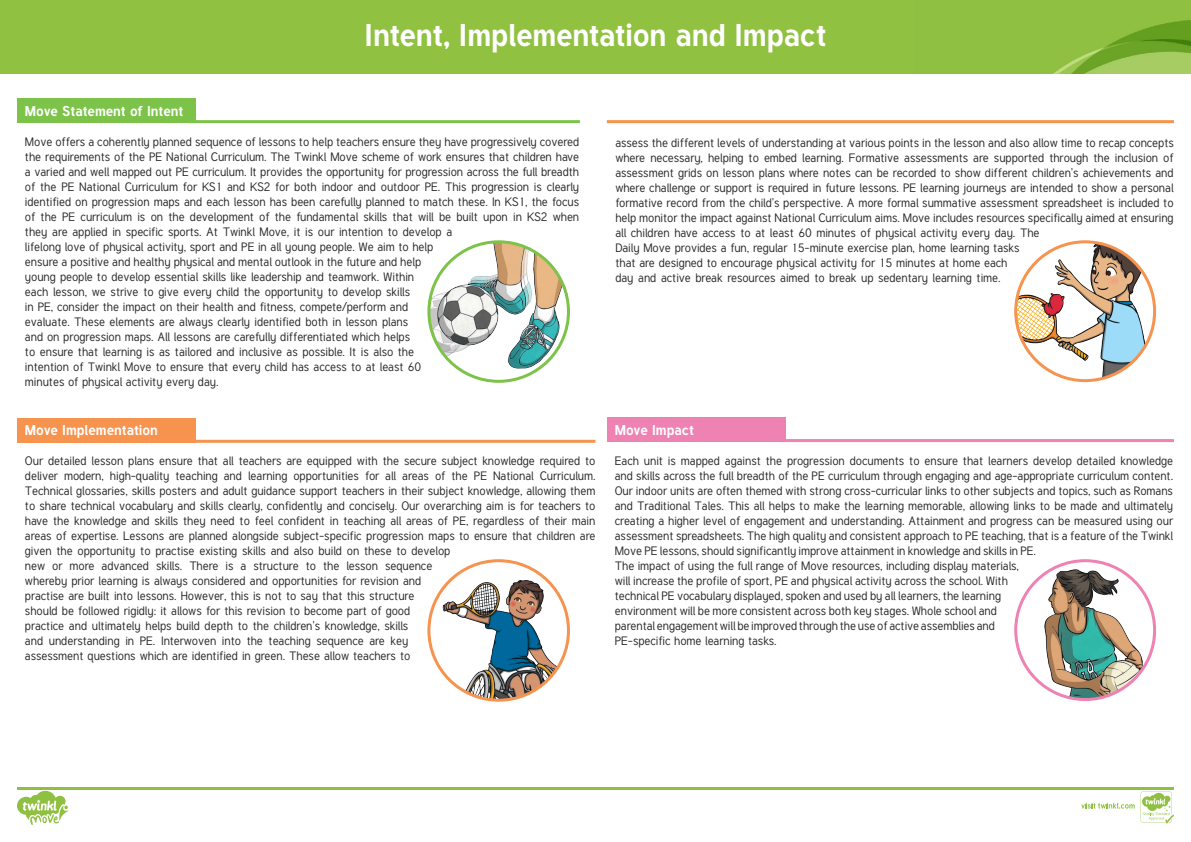
<style>
.page{position:relative;width:1191px;height:842px;background:#fff}
.page>*{position:absolute;margin:0;border:0;box-sizing:border-box;transform-origin:0 0}
.t1{font:700 31px "Tuffy";letter-spacing:-.005em;color:#fff}
.Heading_3{font:700 14px "Tuffy";color:#fff}
.Adult_Body_Copy{font:12px/15px "Tuffy";color:#282526}
</style>
<div class="page">
<hr style="left:17px;top:787px;width:1157px;height:2px;background:#90c041">
<svg style="left:1140px;top:791px;width:34px;height:32px"></svg>
<svg style="left:17px;top:791px;width:51px;height:34px"></svg>
<svg style="left:1081px;top:803px;width:53px;height:6px"></svg>
<div style="left:0;top:0;width:1191px;height:74px;background:#91c140"></div>
<img style="left:1053px;top:20px;width:138px;height:54px">
<div style="left:17px;top:99px;width:179px;height:24px;background:#7dc34a"></div>
<div style="left:17px;top:418px;width:179px;height:25px;background:#f6934f"></div>
<img style="left:431px;top:242px;width:136px;height:127px">
<div style="left:427px;top:240px;width:143px;height:143px;border:3px solid #7dc34a;border-radius:50%"></div>
<img style="left:443px;top:580px;width:125px;height:120px">
<div style="left:427px;top:559px;width:143px;height:143px;border:3px solid #f6934f;border-radius:50%"></div>
<hr style="left:189px;top:120px;width:391px;height:3px;background:#7dc34a">
<hr style="left:189px;top:440px;width:406px;height:3px;background:#f6934f">
<hr style="left:607px;top:120px;width:567px;height:3px;background:#f6934f">
<img style="left:1039px;top:569px;width:115px;height:130px">
<div style="left:1014px;top:559px;width:142px;height:142px;border:3px solid #ed82b3;border-radius:50%"></div>
<div style="left:607px;top:417px;width:178px;height:25px;background:#ed82b3"></div>
<hr style="left:779px;top:439px;width:395px;height:3px;background:#ed82b3">
<img style="left:1015px;top:243px;width:132px;height:138px">
<div style="left:1014px;top:240px;width:142px;height:142px;border:3px solid #f6934f;border-radius:50%"></div>
<p class="Heading_3" style="left:25px;top:100px;width:160px">Move Statement of Intent</p>
<p class="t1" style="left:364px;top:11px;width:463px">Intent, Implementation and Impact</p>
<p class="Adult_Body_Copy" style="left:25px;top:135px;width:556px">Move offers a coherently planned sequence of lessons to help teachers ensure they have progressively covered the requirements of the PE National Curriculum. The Twinkl Move scheme of work ensures that children have a varied and well mapped out PE curriculum. It provides the opportunity for progression across the full breadth of the PE National Curriculum for KS1 and KS2 for both indoor and outdoor PE. This progression is clearly identified on progression maps and each lesson has been carefully planned to match these. In KS1, the focus of the PE curriculum is on the development of the fundamental skills that will be built upon in KS2 when they are applied in specific sports. At Twinkl Move, it is our intention to develop a<br>lifelong love of physical activity, sport and PE in all young people. We aim to help<br>ensure a positive and healthy physical and mental outlook in the future and help<br>young people to develop essential skills like leadership and teamwork. Within<br>each lesson, we strive to give every child the opportunity to develop skills<br>in PE, consider the impact on their health and fitness, compete/perform and<br>evaluate. These elements are always clearly identified both in lesson plans<br>and on progression maps. All lessons are carefully differentiated which helps<br>to ensure that learning is as tailored and inclusive as possible. It is also the<br>intention of Twinkl Move to ensure that every child has access to at least 60<br>minutes of physical activity every day.</p>
<p class="Heading_3" style="left:25px;top:419px;width:134px">Move Implementation</p>
<p class="Adult_Body_Copy" style="left:25px;top:453px;width:572px">Our detailed lesson plans ensure that all teachers are equipped with the secure subject knowledge required to deliver modern, high-quality teaching and learning opportunities for all areas of the PE National Curriculum.<br>Technical glossaries, skills posters and adult guidance support teachers in their subject knowledge, allowing them to share technical vocabulary and skills clearly, confidently and concisely. Our overarching aim is for teachers to have the knowledge and skills they need to feel confident in teaching all areas of PE, regardless of their main areas of expertise. Lessons are planned alongside subject-specific progression maps to ensure that children are given the opportunity to practise existing skills and also build on these to develop<br>new or more advanced skills. There is a structure to the lesson sequence<br>whereby prior learning is always considered and opportunities for revision and<br>practise are built into lessons. However, this is not to say that this structure<br>should be followed rigidly: it allows for this revision to become part of good<br>practice and ultimately helps build depth to the children’s knowledge, skills<br>and understanding in PE. Interwoven into the teaching sequence are key<br>assessment questions which are identified in green. These allow teachers to</p>
<p class="Adult_Body_Copy" style="left:615px;top:135px;width:560px">assess the different levels of understanding at various points in the lesson and also allow time to recap concepts where necessary, helping to embed learning. Formative assessments are supported through the inclusion of assessment grids on lesson plans where notes can be recorded to show different children’s achievements and where challenge or support is required in future lessons. PE learning journeys are intended to show a personal formative record from the child’s perspective. A more formal summative assessment spreadsheet is included to help monitor the impact against National Curriculum aims. Move includes resources specifically aimed at ensuring all children have access to at least 60 minutes of physical activity every day. The<br>Daily Move provides a fun, regular 15-minute exercise plan, home learning tasks<br>that are designed to encourage physical activity for 15 minutes at home each<br>day and active break resources aimed to break up sedentary learning time.</p>
<p class="Heading_3" style="left:615px;top:419px;width:80px">Move Impact</p>
<p class="Adult_Body_Copy" style="left:615px;top:454px;width:560px">Each unit is mapped against the progression documents to ensure that learners develop detailed knowledge and skills across the full breadth of the PE curriculum through engaging and age-appropriate curriculum content.<br>Our indoor units are often themed with strong cross-curricular links to other subjects and topics, such as Romans and Traditional Tales. This all helps to make the learning memorable, allowing links to be made and ultimately creating a higher level of engagement and understanding. Attainment and progress can be measured using our assessment spreadsheets. The high quality and consistent approach to PE teaching, that is a feature of the Twinkl Move PE lessons, should significantly improve attainment in knowledge and skills in PE.<br>The impact of using the full range of Move resources, including display materials,<br>will increase the profile of sport, PE and physical activity across the school. With<br>technical PE vocabulary displayed, spoken and used by all learners, the learning<br>environment will be more consistent across both key stages. Whole school and<br>parental engagement will be improved through the use of active assemblies and<br>PE-specific home learning tasks.</p>
</div>
